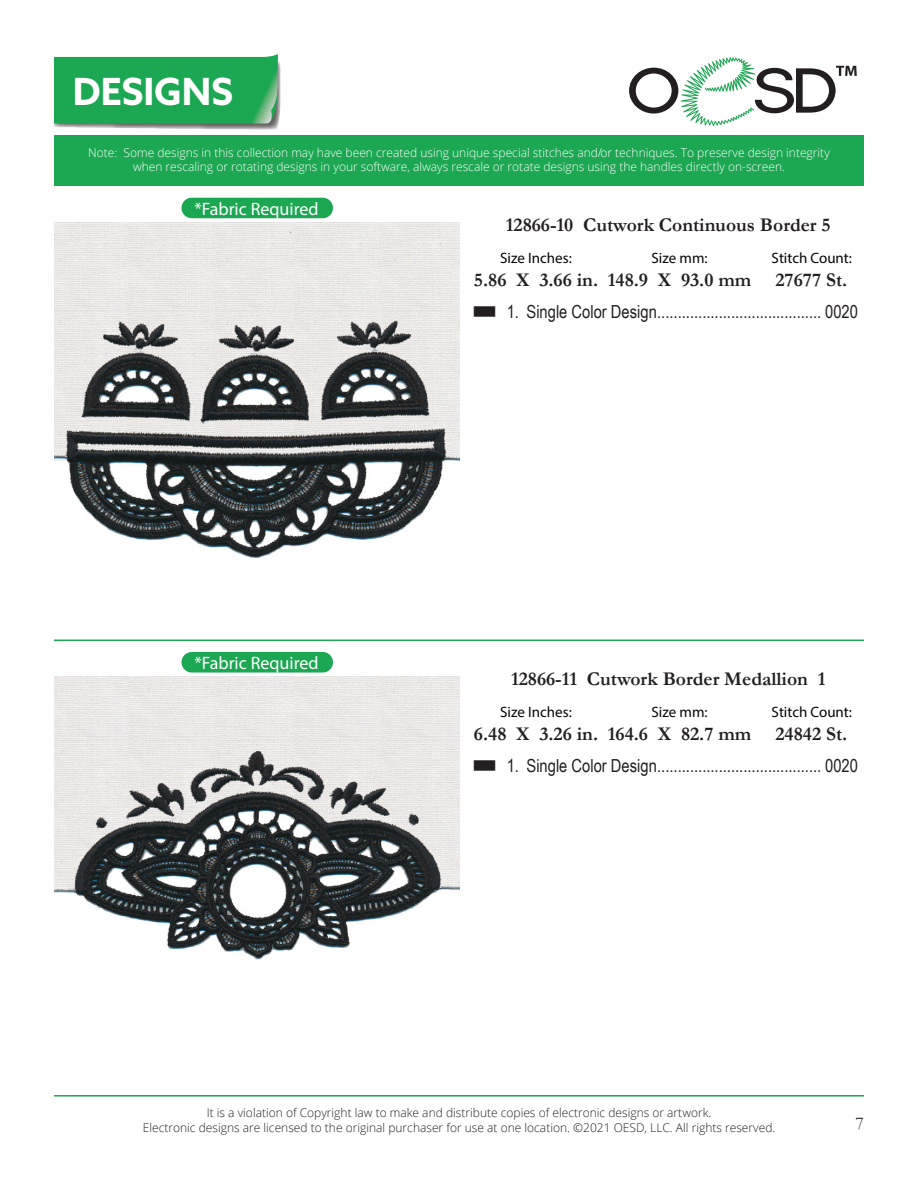
<style>
.page{position:relative;width:918px;height:1188px;background:#fff}
.page>*{position:absolute;margin:0;border:0;box-sizing:border-box;transform-origin:0 0}
.t1{font:700 37.5px "Azo Sans";color:#fff}
.t2{font:700 19.5px "Garamond";color:#231f20}
.t3{font:18px "Arial Narrow";color:#231f20}
.t4{font:18px "Myriad Pro";color:#fff}
.t5{font:18px "Garamond";color:#231f20}
.t6{font:15px "Myriad Pro";color:#040503}
.t7{font:300 12px/14.4px "Open Sans";color:#fff;text-align:center}
.t8{font:300 12px "Open Sans";color:#231f20}
</style>
<div class="page">
<svg style="left:629px;top:57px;width:228px;height:69px"></svg>
<div style="left:54px;top:135px;width:810px;height:51px;background:#1ca752"></div>
<hr style="left:54px;top:640px;width:810px;height:1px;background:#1ca752">
<hr style="left:54px;top:1095px;width:810px;height:2px;background:#1ca752">
<svg style="left:54px;top:54px;width:227px;height:76px;background:#36ab63"></svg>
<img style="left:55px;top:677px;width:405px;height:283px">
<img style="left:55px;top:223px;width:405px;height:336px">
<div style="left:182px;top:652px;width:151px;height:21px;background:#1ca752;border-radius:10px"></div>
<div style="left:182px;top:198px;width:151px;height:20px;background:#1ca752;border-radius:10px"></div>
<p class="t1" style="left:73px;top:67px;width:162px">DESIGNS</p>
<p class="t7" style="left:88px;top:145px;width:743px">Note: Some designs in this collection may have been created using unique special stitches and/or techniques. To preserve design integrity when rescaling or rotating designs in your software, always rescale or rotate designs using the handles directly on-screen.</p>
<p class="t4" style="left:194px;top:198px;width:126px">*Fabric Required</p>
<p class="t4" style="left:194px;top:652px;width:126px">*Fabric Required</p>
<p class="t2" style="left:506px;top:212px;width:326px">12866-10 Cutwork Continuous Border 5</p>
<p class="t6" style="left:500px;top:248px;width:73px">Size Inches:</p>
<p class="t6" style="left:652px;top:248px;width:58px">Size mm:</p>
<p class="t6" style="left:772px;top:248px;width:82px">Stitch Count:</p>
<p class="t2" style="left:474px;top:266px;width:126px">5.86 X 3.66 in.</p>
<p class="t2" style="left:608px;top:266px;width:145px">148.9 X 93.0 mm</p>
<p class="t2" style="left:775px;top:266px;width:73px">27677 St.</p>
<p class="t3" style="left:472px;top:299px;width:387px">■ 1. Single Color Design........................................ 0020</p>
<p class="t2" style="left:511px;top:666px;width:316px">12866-11 Cutwork Border Medallion 1</p>
<p class="t6" style="left:500px;top:703px;width:73px">Size Inches:</p>
<p class="t6" style="left:652px;top:703px;width:58px">Size mm:</p>
<p class="t6" style="left:772px;top:703px;width:82px">Stitch Count:</p>
<p class="t2" style="left:608px;top:721px;width:145px">164.6 X 82.7 mm</p>
<p class="t2" style="left:775px;top:721px;width:73px">24842 St.</p>
<p class="t3" style="left:472px;top:753px;width:387px">■ 1. Single Color Design........................................ 0020</p>
<p class="t2" style="left:474px;top:721px;width:126px">6.48 X 3.26 in.</p>
<p class="t8" style="left:207px;top:1105px;width:506px">It is a violation of Copyright law to make and distribute copies of electronic designs or artwork.</p>
<p class="t8" style="left:143px;top:1119px;width:634px">Electronic designs are licensed to the original purchaser for use at one location. ©2021 OESD, LLC. All rights reserved.</p>
<p class="t5" style="left:856px;top:1111px;width:10px">7</p>
</div>
